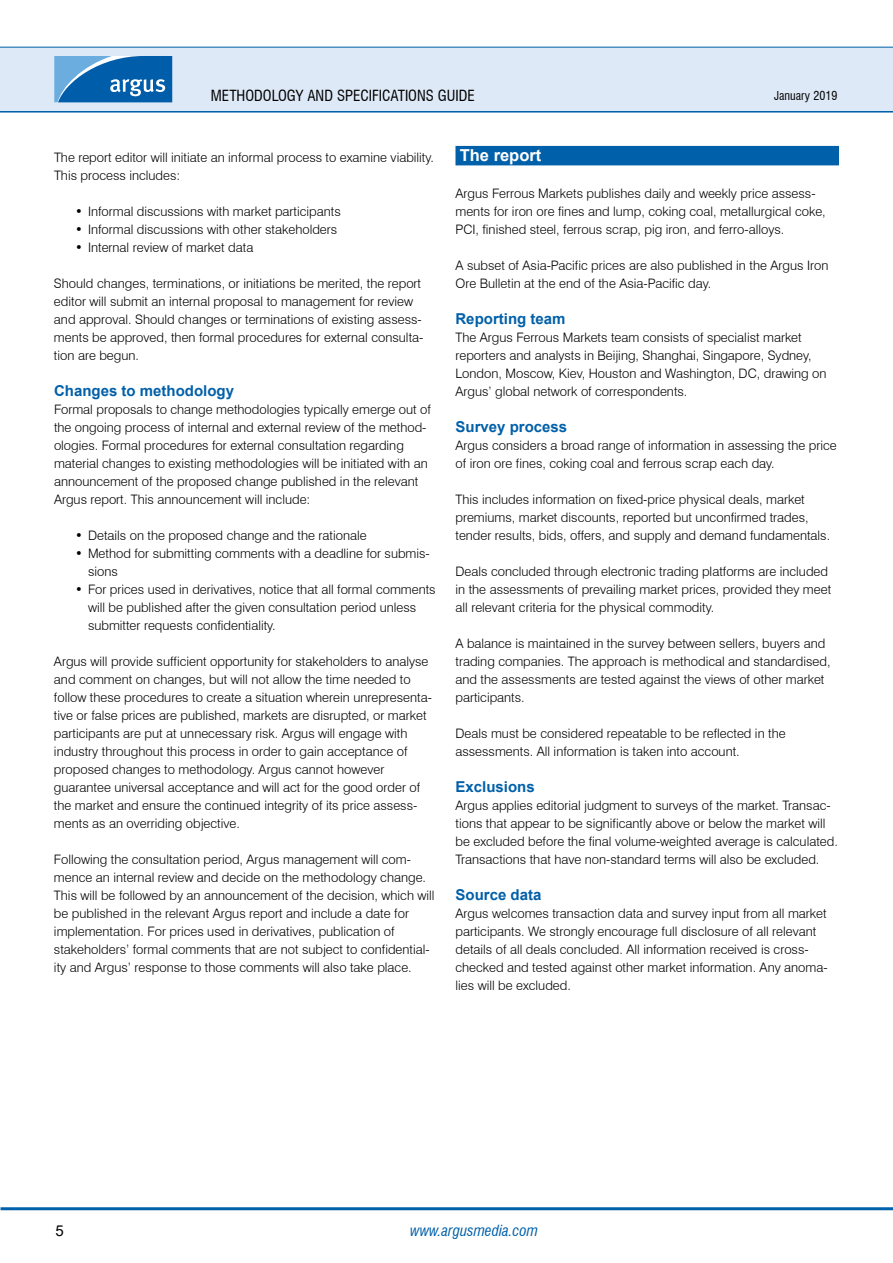
<style>
.page{position:relative;width:893px;height:1263px;background:#fff}
.page>*{position:absolute;margin:0;border:0;box-sizing:border-box;transform-origin:0 0}
.t1{font:700 16.5px "Arial";color:#fff}
.t2{font:700 15px "Arial";color:#0060a9}
.t3{font:condensed 15px "Swiss 721 BT";color:#000}
.t4{font:italic condensed 15px "Swiss 721 BT";color:#0060a9}
.t5{font:15px "Arial";color:#000}
.t6{font:300 13.05px/18px "Swiss 721 BT";color:#000}
.t7{font:condensed 12px "Swiss 721 BT";color:#000}
</style>
<div class="page">
<hr style="left:0;top:110px;width:893px;height:3px;background:#0060a9">
<div style="left:0;top:47px;width:893px;height:64px;background:#dee9f7"></div>
<hr style="left:0;top:47px;width:893px;height:1px;background:#0060a9">
<svg style="left:54px;top:56px;width:118px;height:46px;background:#307dbd"></svg>
<hr style="left:1px;top:1207px;width:892px;height:3px;background:#0060a9">
<div style="left:455px;top:146px;width:384px;height:19px;background:#0060a9"></div>
<p class="t3" style="left:211px;top:86px;width:265px">METHODOLOGY AND SPECIFICATIONS GUIDE</p>
<p class="t7" style="left:774px;top:88px;width:65px">JANUARY 2019</p>
<p class="t6" style="left:54px;top:148px;width:382px">The report editor will initiate an informal process to examine viability.<br>This process includes:</p>
<p class="t6" style="left:75px;top:202px;width:267px">• Informal discussions with market participants</p>
<p class="t6" style="left:75px;top:220px;width:264px">• Informal discussions with other stakeholders</p>
<p class="t6" style="left:75px;top:238px;width:180px">• Internal review of market data</p>
<p class="t6" style="left:54px;top:274px;width:371px">Should changes, terminations, or initiations be merited, the report editor will submit an internal proposal to management for review and approval. Should changes or terminations of existing assess&shy;ments be approved, then formal procedures for external consulta&shy;tion are begun.</p>
<p class="t2" style="left:54px;top:380px;width:182px">Changes to methodology</p>
<p class="t6" style="left:54px;top:400px;width:379px">Formal proposals to change methodologies typically emerge out of the ongoing process of internal and external review of the method&shy;ologies. Formal procedures for external consultation regarding material changes to existing methodologies will be initiated with an announcement of the proposed change published in the relevant Argus report. This announcement will include:</p>
<p class="t6" style="left:75px;top:526px;width:293px">• Details on the proposed change and the rationale</p>
<p class="t6" style="left:88px;top:544px;width:343px;text-indent:-13px">• Method for submitting comments with a deadline for submis&shy;sions</p>
<p class="t6" style="left:88px;top:580px;width:349px;text-indent:-13px">• For prices used in derivatives, notice that all formal comments will be published after the given consultation period unless submitter requests confidentiality.</p>
<p class="t6" style="left:54px;top:652px;width:379px">Argus will provide sufficient opportunity for stakeholders to analyse and comment on changes, but will not allow the time needed to follow these procedures to create a situation wherein unrepresenta&shy;tive or false prices are published, markets are disrupted, or market participants are put at unnecessary risk. Argus will engage with industry throughout this process in order to gain acceptance of proposed changes to methodology. Argus cannot however guarantee universal acceptance and will act for the good order of the market and ensure the continued integrity of its price assess&shy;ments as an overriding objective.</p>
<p class="t6" style="left:54px;top:850px;width:382px">Following the consultation period, Argus management will com&shy;mence an internal review and decide on the methodology change.<br>This will be followed by an announcement of the decision, which will be published in the relevant Argus report and include a date for implementation. For prices used in derivatives, publication of stakeholders’ formal comments that are not subject to confidential&shy;ity and Argus’ response to those comments will also take place.</p>
<p class="t1" style="left:460px;top:144px;width:83px">The report</p>
<p class="t6" style="left:455px;top:184px;width:372px">Argus Ferrous Markets publishes daily and weekly price assess&shy;ments for iron ore fines and lump, coking coal, metallurgical coke,<br>PCI, finished steel, ferrous scrap, pig iron, and ferro-alloys.</p>
<p class="t6" style="left:455px;top:256px;width:374px">A subset of Asia-Pacific prices are also published in the Argus Iron<br>Ore Bulletin at the end of the Asia-Pacific day.</p>
<p class="t2" style="left:455px;top:308px;width:112px">Reporting team</p>
<p class="t6" style="left:455px;top:328px;width:372px">The Argus Ferrous Markets team consists of specialist market reporters and analysts in Beijing, Shanghai, Singapore, Sydney, London, Moscow, Kiev, Houston and Washington, DC, drawing on Argus’ global network of correspondents.</p>
<p class="t2" style="left:455px;top:416px;width:113px">Survey process</p>
<p class="t6" style="left:455px;top:436px;width:383px">Argus considers a broad range of information in assessing the price of iron ore fines, coking coal and ferrous scrap each day.</p>
<p class="t6" style="left:455px;top:490px;width:376px">This includes information on fixed-price physical deals, market premiums, market discounts, reported but unconfirmed trades, tender results, bids, offers, and supply and demand fundamentals.</p>
<p class="t6" style="left:455px;top:562px;width:377px">Deals concluded through electronic trading platforms are included in the assessments of prevailing market prices, provided they meet all relevant criteria for the physical commodity.</p>
<p class="t6" style="left:455px;top:634px;width:377px">A balance is maintained in the survey between sellers, buyers and trading companies. The approach is methodical and standardised, and the assessments are tested against the views of other market participants.</p>
<p class="t6" style="left:455px;top:724px;width:332px">Deals must be considered repeatable to be reflected in the assessments. All information is taken into account.</p>
<p class="t2" style="left:455px;top:776px;width:81px">Exclusions</p>
<p class="t6" style="left:455px;top:796px;width:384px">Argus applies editorial judgment to surveys of the market. Transac&shy;tions that appear to be significantly above or below the market will be excluded before the final volume-weighted average is calculated.<br>Transactions that have non-standard terms will also be excluded.</p>
<p class="t2" style="left:455px;top:884px;width:87px">Source data</p>
<p class="t6" style="left:455px;top:904px;width:374px">Argus welcomes transaction data and survey input from all market participants. We strongly encourage full disclosure of all relevant details of all deals concluded. All information received is cross&shy;checked and tested against other market information. Any anoma&shy;lies will be excluded.</p>
<p class="t5" style="left:55px;top:1220px;width:10px">5</p>
<p class="t4" style="left:410px;top:1221px;width:129px">www.argusmedia.com</p>
</div>
